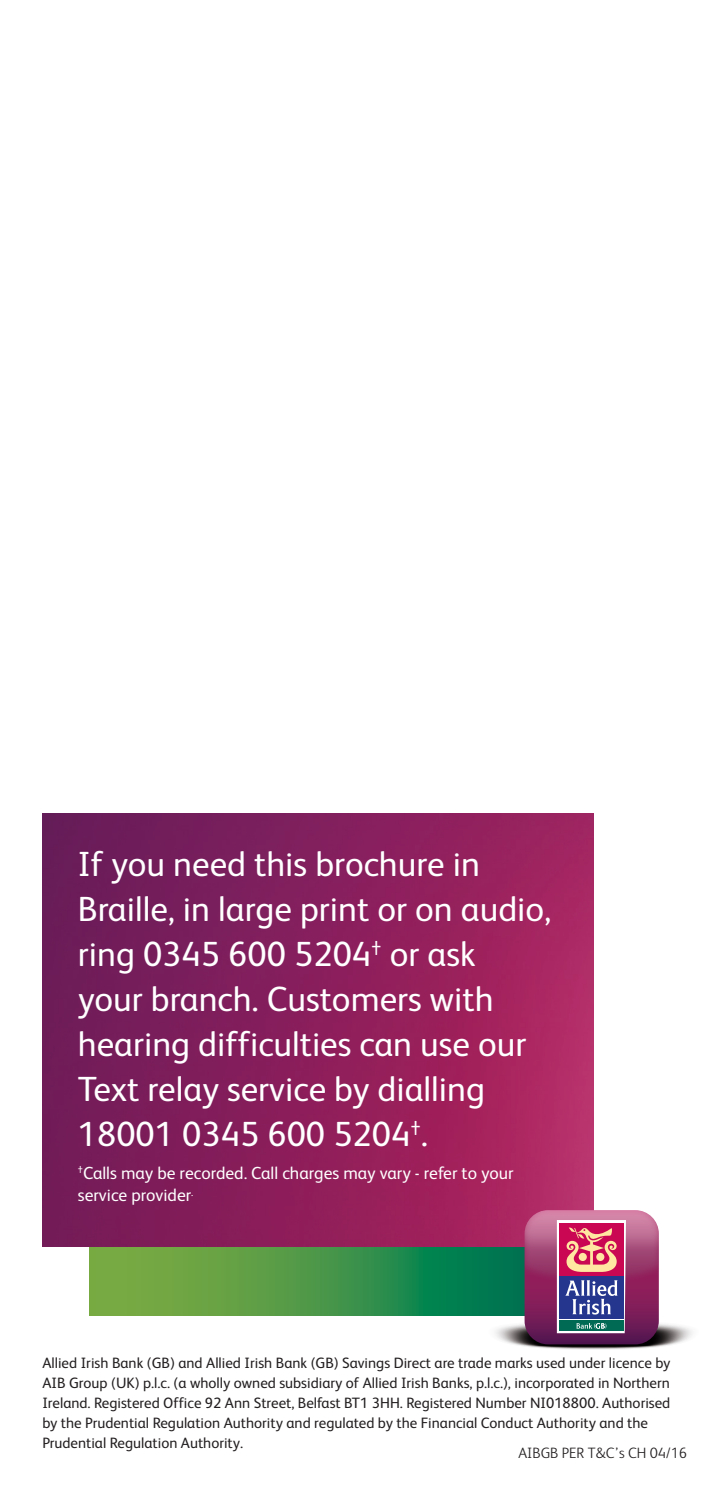
<style>
.page{position:relative;width:702px;height:1489px;background:#fff}
.page>*{position:absolute;margin:0;border:0;box-sizing:border-box;transform-origin:0 0}
.t1{font:35px/45px "FS Albert";color:#fff}
.t2{font:17.5px/22.5px "FS Albert";color:#fff}
.Body_Copy{font:15px "FS Albert";color:#231f20}
.Body_Copy-2{font:300 15px "FS Albert";color:#231f20}
</style>
<div class="page">
<svg style="left:90px;top:1246px;width:397px;height:69px;background:#499548"></svg>
<img style="left:42px;top:813px;width:551px;height:433px">
<svg style="left:487px;top:1209px;width:205px;height:140px"></svg>
<p class="t1" style="left:78px;top:839px;width:475px">If you need this brochure in<br>Braille, in large print or on audio, ring 0345 600 5204<sup>†</sup> or ask<br>your branch. Customers with hearing difficulties can use our<br>Text relay service by dialling<br>18001 0345 600 5204<sup>†</sup>.</p>
<p class="t2" style="left:78px;top:1160px;width:437px"><sup>†</sup>Calls may be recorded. Call charges may vary - refer to your service provider<sup>.</sup></p>
<p class="Body_Copy" style="left:42px;top:1353px;width:629px">Allied Irish Bank (GB) and Allied Irish Bank (GB) Savings Direct are trade marks used under licence by</p>
<p class="Body_Copy" style="left:42px;top:1373px;width:629px">AIB Group (UK) p.l.c. (a wholly owned subsidiary of Allied Irish Banks, p.l.c.), incorporated in Northern</p>
<p class="Body_Copy" style="left:42px;top:1393px;width:629px">Ireland. Registered Office 92 Ann Street, Belfast BT1 3HH. Registered Number NI018800. Authorised</p>
<p class="Body_Copy" style="left:42px;top:1413px;width:607px">by the Prudential Regulation Authority and regulated by the Financial Conduct Authority and the</p>
<p class="Body_Copy" style="left:42px;top:1433px;width:202px">Prudential Regulation Authority.</p>
<p class="Body_Copy-2" style="left:518px;top:1444px;width:170px">AIBGB PER T&amp;C’s CH 04/16</p>
</div>
